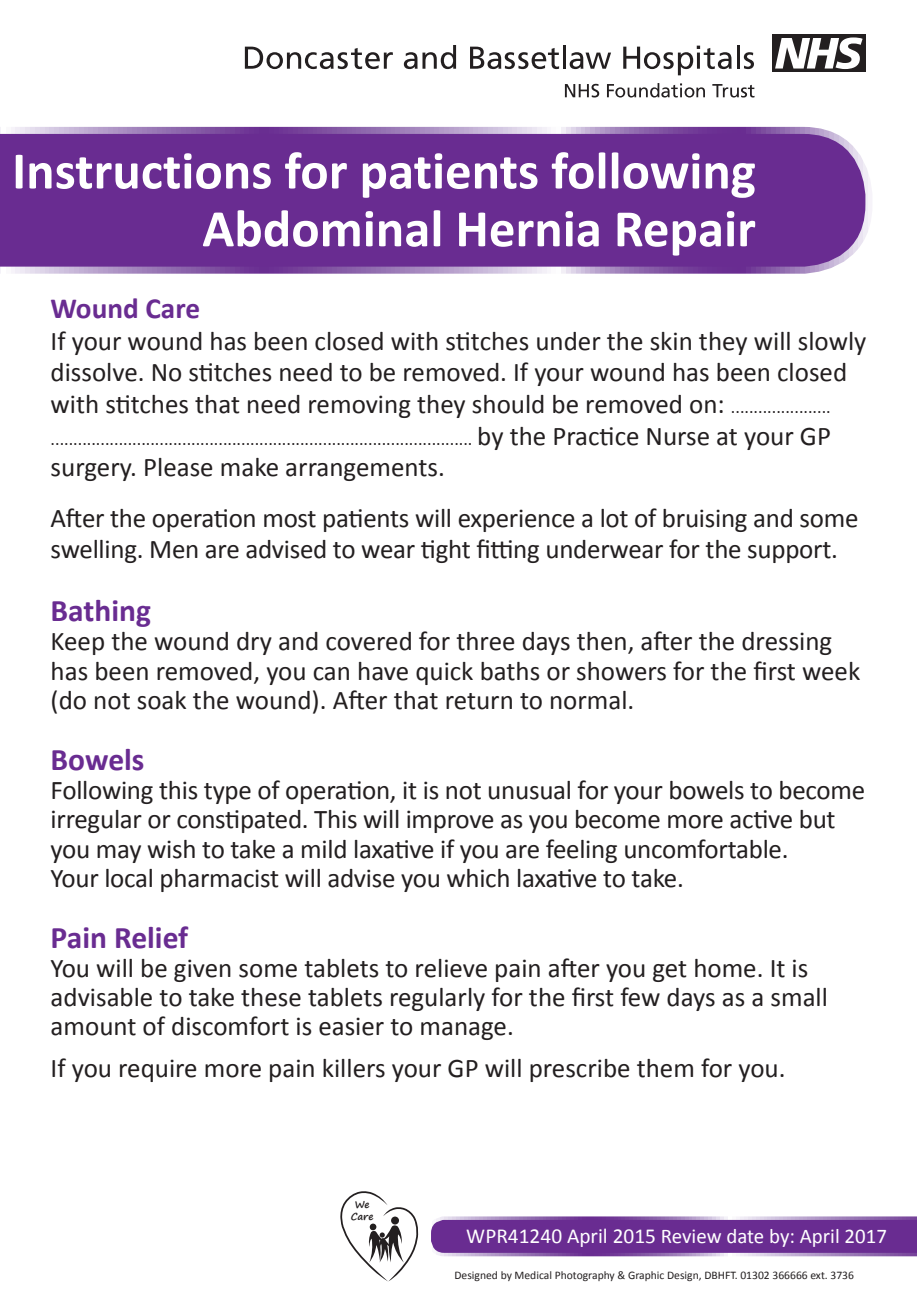
<style>
.page{position:relative;width:917px;height:1313px;background:#fff}
.page>*{position:absolute;margin:0;border:0;box-sizing:border-box;transform-origin:0 0}
.t1{font:700 52.88px "Calibri";color:#fff}
.t2{font:700 31.5px "Calibri";color:#692c91}
.t3{font:700 29.25px "Calibri";color:#692c91}
.t4{font:27px/29.2px "Calibri";letter-spacing:-.01em;color:#231f20}
.t5{font:20.93px "Calibri";color:#fff}
.t6{font:18px "Calibri";color:#231f20}
.t7{font:11.7px "Calibri";color:#231f20}
.t8{font:700 9.9px/11.7px "Segoe Print";letter-spacing:-.01em;color:#231f20;text-align:center}
.s1{font-size:18px}
.s2{font-size:27px}
.s3{font-size:21.38px}
</style>
<div class="page">
<svg style="left:0;top:127px;width:872px;height:147px;background:#713897"></svg>
<svg style="left:245px;top:47px;width:148px;height:22px"></svg>
<svg style="left:404px;top:45px;width:52px;height:24px"></svg>
<svg style="left:470px;top:47px;width:89px;height:22px"></svg>
<hr style="left:563px;top:45px;width:3px;height:24px;background:#231f20">
<svg style="left:570px;top:52px;width:41px;height:17px"></svg>
<svg style="left:623px;top:46px;width:109px;height:29px"></svg>
<hr style="left:737px;top:45px;width:3px;height:24px;background:#231f20">
<svg style="left:744px;top:52px;width:10px;height:17px"></svg>
<div style="left:772px;top:34px;width:94px;height:38px;background:#231f20"></div>
<svg style="left:775px;top:37px;width:88px;height:32px"></svg>
<svg style="left:565px;top:84px;width:34px;height:13px"></svg>
<svg style="left:607px;top:83px;width:98px;height:14px"></svg>
<svg style="left:712px;top:84px;width:42px;height:13px"></svg>
<svg style="left:340px;top:1191px;width:78px;height:90px"></svg>
<svg style="left:431px;top:1216px;width:486px;height:40px;background:#753e9a"></svg>
<p class="t1" style="left:12px;top:137px;width:745px">Instructions for patients following</p>
<p class="t1" style="left:202px;top:195px;width:555px">Abdominal Hernia Repair</p>
<p class="t3" style="left:51px;top:290px;width:151px">Wound Care</p>
<p class="t4" style="left:51px;top:325px;width:817px;line-height:31.5px">If your wound has been closed with stitches under the skin they will slowly dissolve. No stitches need to be removed. If your wound has been closed with stitches that need removing they should be removed on: <span class="s1">......................</span></p>
<p class="t6" style="left:51px;top:427px;width:782px">............................................................................................. <span class="s2">by the Practice Nurse at your GP</span></p>
<p class="t4" style="left:51px;top:452px;width:396px">surgery. Please make arrangements.</p>
<p class="t4" style="left:51px;top:502px;width:809px;line-height:31.5px">After the operation most patients will experience a lot of bruising and some swelling. Men are advised to wear tight fitting underwear for the support.</p>
<p class="t2" style="left:51px;top:590px;width:102px">Bathing</p>
<p class="t4" style="left:51px;top:627px;width:811px">Keep the wound dry and covered for three days then, after the dressing has been removed, you can have quick baths or showers for the first week (do not soak the wound). After that return to normal.</p>
<p class="t2" style="left:51px;top:739px;width:95px">Bowels</p>
<p class="t4" style="left:51px;top:775px;width:816px">Following this type of operation, it is not unusual for your bowels to become irregular or constipated. This will improve as you become more active but you may wish to take a mild laxative if you are feeling uncomfortable.<br>Your local pharmacist will advise you which laxative to take.</p>
<p class="t2" style="left:51px;top:917px;width:139px">Pain Relief</p>
<p class="t4" style="left:51px;top:953px;width:779px">You will be given some tablets to relieve pain after you get home. It is advisable to take these tablets regularly for the first few days as a small amount of discomfort is easier to manage.</p>
<p class="t4" style="left:51px;top:1053px;width:736px">If you require more pain killers your GP will prescribe them for you.</p>
<p class="t8" style="left:351px;top:1198px;width:24px">We<br>Care</p>
<p class="t5" style="left:466px;top:1222px;width:422px"><span class="s3">WPR41240 April 2015</span> Review date by: April 2017</p>
<p class="t7" style="left:454px;top:1267px;width:401px">Designed by Medical Photography &amp; Graphic Design, DBHFT. 01302 366666 ext. 3736</p>
</div>
